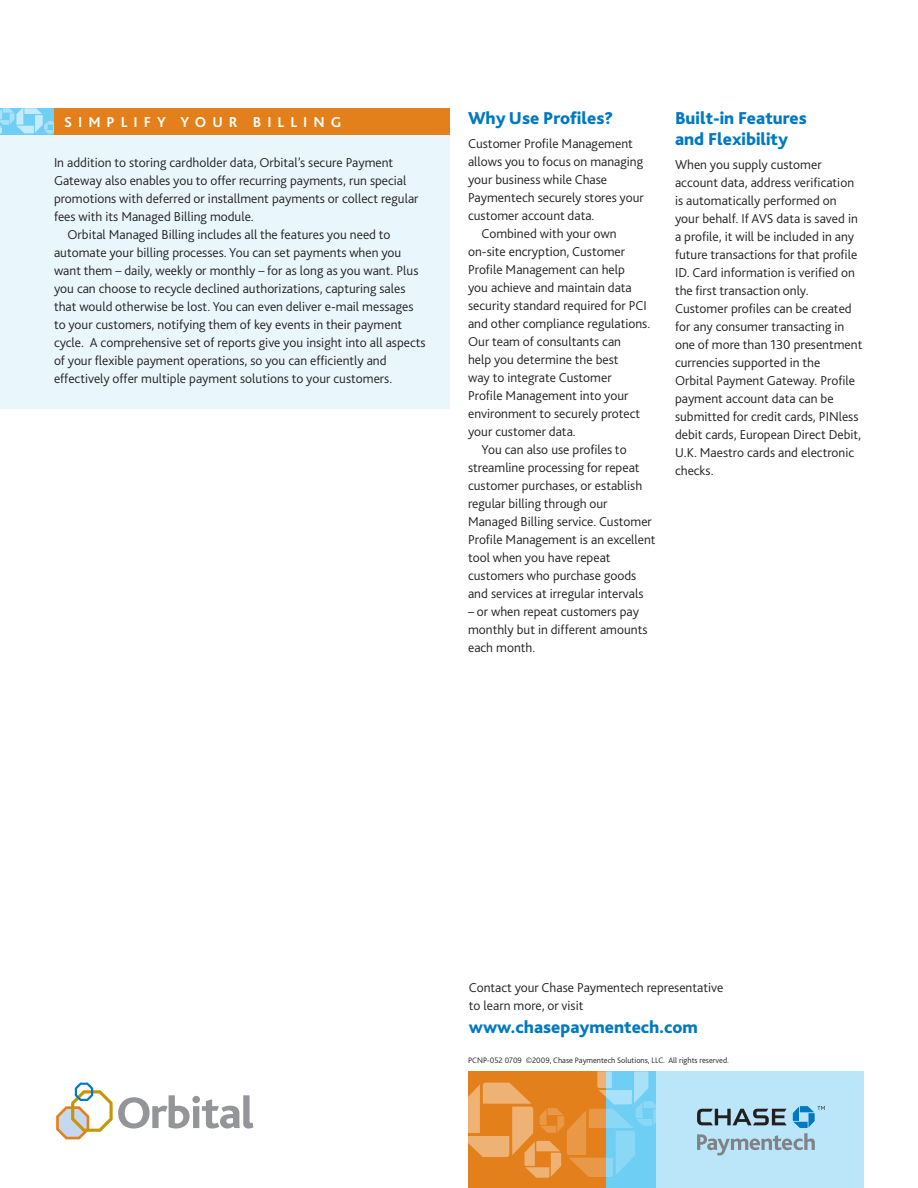
<style>
.page{position:relative;width:918px;height:1188px;background:#fff}
.page>*{position:absolute;margin:0;border:0;box-sizing:border-box;transform-origin:0 0}
.BodyHeader{font:800 18px/21px "Bliss 2";color:#0079c2}
.t1{font:700 15px "Bliss 2";letter-spacing:.4em;color:#fff}
.Body{font:300 13.5px/18px "Bliss 2";color:#231f20}
.t2{font:300 8.25px "Bliss 2";color:#231f20}
</style>
<div class="page">
<div style="left:606px;top:1071px;width:51px;height:117px;background:#6fcef4"></div>
<div style="left:468px;top:1071px;width:138px;height:117px;background:#e4801b"></div>
<svg style="left:468px;top:1071px;width:189px;height:107px"></svg>
<div style="left:657px;top:1071px;width:207px;height:117px;background:#bbe5f9"></div>
<svg style="left:697px;top:1106px;width:128px;height:49px"></svg>
<div style="left:0;top:108px;width:450px;height:27px;background:#e4801b"></div>
<svg style="left:0;top:108px;width:54px;height:27px"></svg>
<svg style="left:56px;top:1083px;width:197px;height:56px"></svg>
<div style="left:0;top:135px;width:450px;height:274px;background:#e9f7fd"></div>
<p class="t1" style="left:64px;top:113px;width:279px">SIMPLIFY YOUR BILLING</p>
<p class="Body" style="left:54px;top:153px;width:366px">In addition to storing cardholder data, Orbital’s secure Payment Gateway also enables you to offer recurring payments, run special promotions with deferred or installment payments or collect regular fees with its Managed Billing module.</p>
<p class="Body" style="left:54px;top:225px;width:373px;text-indent:14px">Orbital Managed Billing includes all the features you need to automate your billing processes. You can set payments when you want them – daily, weekly or monthly – for as long as you want. Plus you can choose to recycle declined authorizations, capturing sales that would otherwise be lost. You can even deliver e-mail messages to your customers, notifying them of key events in their payment cycle. A comprehensive set of reports give you insight into all aspects of your flexible payment operations, so you can efficiently and effectively offer multiple payment solutions to your customers.</p>
<p class="BodyHeader" style="left:468px;top:107px;width:147px">Why Use Profiles?</p>
<p class="Body" style="left:468px;top:134px;width:177px">Customer Profile Management allows you to focus on managing your business while Chase<br>Paymentech securely stores your customer account data.</p>
<p class="Body" style="left:468px;top:224px;width:184px;text-indent:14px">Combined with your own on-site encryption, Customer<br>Profile Management can help<br>you achieve and maintain data security standard required for PCI and other compliance regulations.<br>Our team of consultants can<br>help you determine the best<br>way to integrate Customer<br>Profile Management into your environment to securely protect your customer data.</p>
<p class="Body" style="left:468px;top:440px;width:189px;text-indent:14px">You can also use profiles to streamline processing for repeat customer purchases, or establish regular billing through our<br>Managed Billing service. Customer<br>Profile Management is an excellent tool when you have repeat customers who purchase goods and services at irregular intervals</p>
<p class="Body" style="left:468px;top:602px;width:181px">– or when repeat customers pay monthly but in different amounts each month.</p>
<p class="BodyHeader" style="left:675px;top:107px;width:133px">Built-in Features and Flexibility</p>
<p class="Body" style="left:675px;top:155px;width:184px">When you supply customer account data, address verification is automatically performed on your behalf. If AVS data is saved in a profile, it will be included in any future transactions for that profile<br>ID. Card information is verified on the first transaction only.</p>
<p class="Body" style="left:675px;top:299px;width:189px">Customer profiles can be created for any consumer transacting in one of more than 130 presentment currencies supported in the<br>Orbital Payment Gateway. Profile payment account data can be submitted for credit cards, PINless debit cards, European Direct Debit,<br>U.K. Maestro cards and electronic checks.</p>
<p class="Body" style="left:469px;top:979px;width:256px">Contact your Chase Paymentech representative to learn more, or visit</p>
<p class="BodyHeader" style="left:469px;top:1016px;width:230px">www.chasepaymentech.com</p>
<p class="t2" style="left:468px;top:1055px;width:262px">PCNP-052 0709 ©2009, Chase Paymentech Solutions, LLC. All rights reserved.</p>
</div>
